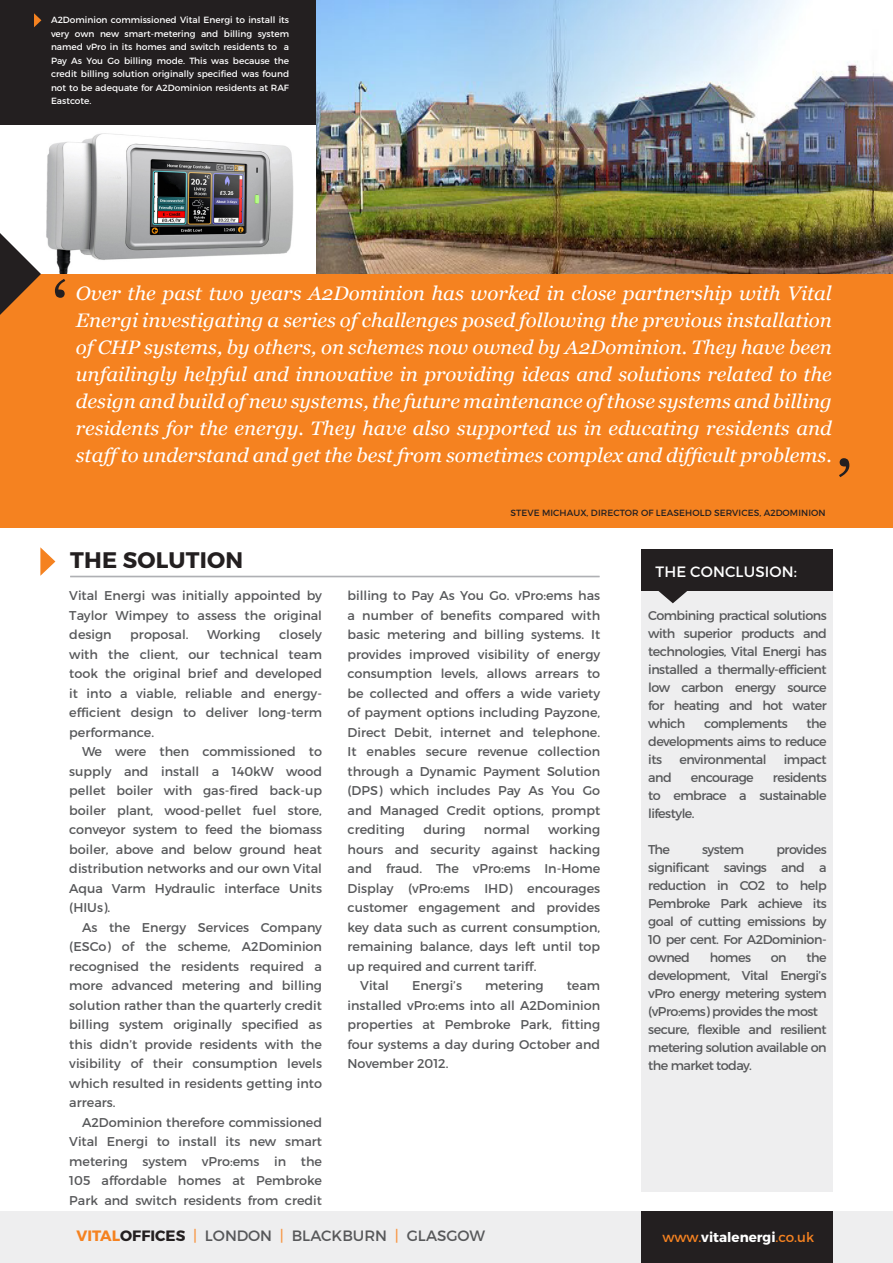
<style>
.page{position:relative;width:893px;height:1263px;background:#fff}
.page>*{position:absolute;margin:0;border:0;box-sizing:border-box;transform-origin:0 0}
.t1{font:700 22.5px "Montserrat";letter-spacing:.01em;color:#231f20}
.t2{font:italic 19.5px/27px "Georgia";color:#fff;text-align:justify;scale:1.05 1}
.t3{font:15px "Montserrat";color:#57585a}
.t4{font:15px "Montserrat";letter-spacing:.01em;color:#fff}
.t5{font:700 13.5px "Montserrat";color:#fff}
.t6{font:12.75px/19.5px "Montserrat";color:#57585a;text-align:justify}
.t7{font:12.75px/18px "Montserrat";letter-spacing:-.04em;color:#57585a}
.t8{font:9px/13.5px "Montserrat";color:#fff;text-align:justify}
.t9{font:9px "Montserrat";letter-spacing:.01em;color:#231f20}
.s1{font-weight:700;color:#f58220}
.s2{font-weight:700;color:#231f20}
.s3{color:#f79848}
.s4{font-weight:400;color:#f58220}
</style>
<div class="page">
<div style="left:0;top:1212px;width:893px;height:51px;background:#eeeeef"></div>
<div style="left:641px;top:1212px;width:192px;height:51px;background:#231f20"></div>
<svg style="left:40px;top:547px;width:15px;height:29px"></svg>
<div style="left:641px;top:589px;width:192px;height:603px;background:#eeeeef"></div>
<div style="left:641px;top:549px;width:192px;height:41px;background:#231f20"></div>
<svg style="left:657px;top:590px;width:31px;height:13px"></svg>
<hr style="left:70px;top:576px;width:530px;height:1px;background:#a8a9ad">
<div style="left:0;top:0;width:893px;height:152px;background:#231f20"></div>
<img style="left:0;top:125px;width:317px;height:149px">
<img style="left:317px;top:0;width:576px;height:274px">
<svg style="left:34px;top:13px;width:7px;height:14px"></svg>
<div style="left:0;top:274px;width:893px;height:253px;background:#f58220"></div>
<svg style="left:55px;top:279px;width:10px;height:19px"></svg>
<svg style="left:839px;top:458px;width:10px;height:19px"></svg>
<svg style="left:0;top:221px;width:41px;height:94px"></svg>
<p class="t8" style="left:51px;top:13px;width:240px">A2Dominion commissioned Vital Energi to install its very own new smart-metering and billing system named vPro in its homes and switch residents to a Pay As You Go billing mode. This was because the credit billing solution originally specified was found not to be adequate for A2Dominion residents at RAF Eastcote.</p>
<p class="t2" style="left:76px;top:280px;width:722px">Over the past two years A2Dominion has worked in close partnership with Vital Energi investigating a series of challenges posed following the previous installation of CHP systems, by others, on schemes now owned by A2Dominion. They have been unfailingly helpful and innovative in providing ideas and solutions related to the design and build of new systems, the future maintenance of those systems and billing residents for the energy. They have also supported us in educating residents and staff to understand and get the best from sometimes complex and difficult problems.</p>
<h1 class="t1" style="left:70px;top:546px;width:175px">THE SOLUTION</h1>
<p class="t6" style="left:69px;top:586px;width:254px">Vital Energi was initially appointed by Taylor Wimpey to assess the original design</p>
<p class="t6" style="left:130px;top:625px;width:60px">proposal.</p>
<p class="t6" style="left:207px;top:625px;width:55px">Working</p>
<p class="t6" style="left:69px;top:625px;width:254px;text-indent:210px">closely with the client, our technical team took the original brief and developed it into a viable, reliable and energy&shy;efficient design to deliver long-term performance.</p>
<p class="t6" style="left:69px;top:742px;width:254px;text-indent:13px">We were then commissioned to supply and install a 140kW wood pellet boiler with gas-fired back-up boiler plant, wood-pellet fuel store, conveyor system to feed the biomass boiler, above and below ground heat distribution networks and our own Vital Aqua Varm Hydraulic interface Units (HIUs).</p>
<p class="t6" style="left:69px;top:917px;width:254px;text-indent:13px">As the Energy Services Company (ESCo) of the scheme, A2Dominion recognised the residents required a more advanced metering and billing solution rather than the quarterly credit billing system originally specified as this didn’t provide residents with the visibility of their consumption levels which resulted in residents getting into arrears.</p>
<p class="t6" style="left:69px;top:1112px;width:254px;text-indent:13px">A2Dominion therefore commissioned Vital Energi to install its new smart metering system vPro:ems in the 105 affordable homes at Pembroke Park and switch residents from credit</p>
<p class="t9" style="left:510px;top:507px;width:317px">STEVE MICHAUX, DIRECTOR OF LEASEHOLD SERVICES, A2DOMINION</p>
<p class="t6" style="left:348px;top:586px;width:254px">billing to Pay As You Go. vPro:ems has a number of benefits compared with basic metering and billing systems. It provides improved visibility of energy consumption levels, allows arrears to be collected and offers a wide variety of payment options including Payzone, Direct Debit, internet and telephone.<br>It enables secure revenue collection through a Dynamic Payment Solution (DPS) which includes Pay As You Go and Managed Credit options, prompt crediting</p>
<p class="t6" style="left:423px;top:820px;width:44px">during</p>
<p class="t6" style="left:484px;top:820px;width:47px">normal</p>
<p class="t6" style="left:548px;top:820px;width:53px">working</p>
<p class="t6" style="left:348px;top:839px;width:254px">hours and security against hacking</p>
<p class="t6" style="left:348px;top:859px;width:254px">and fraud. The vPro:ems In-Home</p>
<p class="t6" style="left:348px;top:878px;width:254px">Display (vPro:ems IHD) encourages</p>
<p class="t6" style="left:348px;top:898px;width:254px">customer engagement and provides</p>
<p class="t6" style="left:348px;top:917px;width:254px">key data such as current consumption,</p>
<p class="t6" style="left:348px;top:937px;width:254px">remaining balance, days left until top</p>
<p class="t6" style="left:348px;top:956px;width:190px">up required and current tariff.</p>
<p class="t6" style="left:360px;top:976px;width:30px">Vital</p>
<p class="t6" style="left:412px;top:976px;width:51px">Energi’s</p>
<p class="t6" style="left:485px;top:976px;width:60px">metering</p>
<p class="t6" style="left:348px;top:976px;width:254px;text-indent:219px">team installed vPro:ems into all A2Dominion properties at Pembroke Park, fitting four systems a day during October and November 2012.</p>
<p class="t4" style="left:656px;top:562px;width:143px">THE CONCLUSION:</p>
<p class="t6" style="left:648px;top:606px;width:180px;line-height:18px">Combining practical solutions with superior products and technologies, Vital Energi has installed a thermally-efficient low carbon energy source for heating and hot water which</p>
<p class="t6" style="left:648px;top:714px;width:180px;line-height:18px;text-indent:158px">the developments aims to reduce its</p>
<p class="t7" style="left:704px;top:714px;width:85px">complements</p>
<p class="t7" style="left:679px;top:750px;width:89px">environmental</p>
<p class="t6" style="left:784px;top:750px;width:44px">impact</p>
<p class="t6" style="left:648px;top:768px;width:180px;line-height:18px;text-indent:125px">residents to embrace a sustainable lifestyle.</p>
<p class="t6" style="left:648px;top:840px;width:23px">The</p>
<p class="t6" style="left:702px;top:840px;width:43px">system</p>
<p class="t6" style="left:648px;top:768px;width:25px">and</p>
<p class="t7" style="left:691px;top:768px;width:64px">encourage</p>
<p class="t6" style="left:648px;top:840px;width:180px;line-height:18px;text-indent:128px">provides significant savings and a reduction in CO2 to help Pembroke Park achieve its goal of cutting emissions by 10 per cent. For A2Dominion&shy;owned</p>
<p class="t7" style="left:648px;top:948px;width:180px;text-indent:158px">the development, Vital Energi’s vPro energy metering system (vPro:ems) provides the most secure, flexible and resilient metering solution available on the market today.</p>
<p class="t6" style="left:710px;top:948px;width:43px">homes</p>
<p class="t6" style="left:771px;top:948px;width:17px">on</p>
<p class="t3" style="left:77px;top:1226px;width:410px"><span class="s1">VITAL</span><span class="s2">OFFICES</span> <span class="s3">|</span> LONDON <span class="s3">|</span> BLACKBURN <span class="s3">|</span> GLASGOW</p>
<p class="t5" style="left:662px;top:1229px;width:153px"><span class="s4">www.</span>vitalenergi<span class="s4">.co.uk</span></p>
</div>
